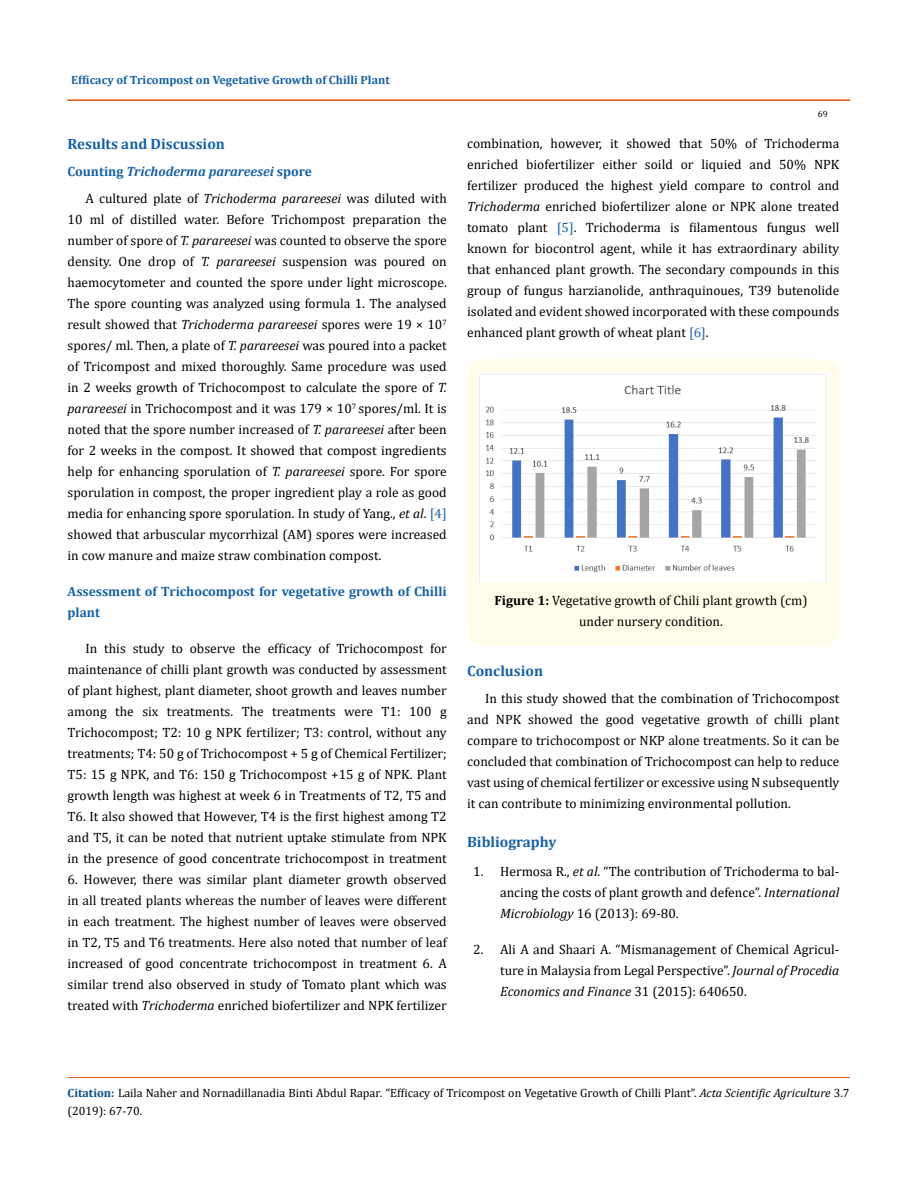
<style>
.page{position:relative;width:917px;height:1188px;background:#fff}
.page>*{position:absolute;margin:0;border:0;box-sizing:border-box;transform-origin:0 0}
.t1{font:700 15px "Cambria";color:#1560a6}
.t2{font:13.5px/21px "Cambria";color:#000;text-align:justify}
.t3{font:700 13.5px/21px "Cambria";color:#1560a6}
.t4{font:12px/18px "Cambria";color:#000}
.t5{font:700 12px "Cambria";color:#1560a6}
.t6{font:9px "Cambria";color:#000}
.s1{font-weight:700;color:#1560a6}
.s2{font-weight:700;font-style:italic;color:#1560a6}
.s3{font-style:italic}
.s4{color:#1560a6}
.s5{font-weight:700}
.s6{font-weight:700;color:#035089}
</style>
<div class="page">
<div style="left:467px;top:359px;width:372px;height:287px;background:#fffde9;border-radius:18px"></div>
<img style="left:477px;top:372px;width:352px;height:210px">
<hr style="left:68px;top:1077px;width:781px;height:1px;background:#e05d1a">
<div style="left:68px;top:100px;width:781px;height:1px;border:1px solid #e05d1a"></div>
<p class="t5" style="left:71px;top:71px;width:320px">Efficacy of Tricompost on Vegetative Growth of Chilli Plant</p>
<p class="t1" style="left:68px;top:134px;width:159px">Results and Discussion</p>
<p class="t2" style="left:86px;top:158px;width:363px;line-height:27px;text-indent:-18px"><span class="s1">Counting</span> <span class="s2">Trichoderma parareesei</span> <span class="s1">spore<br></span>A cultured plate of <span class="s3">Trichoderma parareesei</span> was diluted with</p>
<p class="t2" style="left:68px;top:209px;width:381px">10 ml of distilled water. Before Trichompost preparation the number of spore of <span class="s3">T. parareesei</span> was counted to observe the spore density. One drop of <span class="s3">T. parareesei</span> suspension was poured on haemocytometer and counted the spore under light microscope.<br>The spore counting was analyzed using formula 1. The analysed result showed that <span class="s3">Trichoderma parareesei</span> spores were 19 × 10<sup>7 </sup>spores/ ml. Then, a plate of <span class="s3">T. parareesei</span> was poured into a packet of Tricompost and mixed thoroughly. Same procedure was used in 2 weeks growth of Trichocompost to calculate the spore of <span class="s3">T. parareesei</span> in Trichocompost and it was 179 × 10<sup>7</sup> spores/ml. It is noted that the spore number increased of <span class="s3">T. parareesei</span> after been for 2 weeks in the compost. It showed that compost ingredients help for enhancing sporulation of <span class="s3">T. parareesei</span> spore. For spore sporulation in compost, the proper ingredient play a role as good media for enhancing spore sporulation. In study of Yang., <span class="s3">et al</span>. <span class="s4">[4] </span>showed that arbuscular mycorrhizal (AM) spores were increased in cow manure and maize straw combination compost.</p>
<p class="t3" style="left:68px;top:581px;width:381px">Assessment of Trichocompost for vegetative growth of Chilli plant</p>
<p class="t2" style="left:68px;top:638px;width:381px;text-indent:18px">In this study to observe the efficacy of Trichocompost for maintenance of chilli plant growth was conducted by assessment of plant highest, plant diameter, shoot growth and leaves number among the six treatments. The treatments were T1: 100 g Trichocompost; T2: 10 g NPK fertilizer; T3: control, without any treatments; T4: 50 g of Trichocompost + 5 g of Chemical Fertilizer; T5: 15 g NPK, and T6: 150 g Trichocompost +15 g of NPK. Plant growth length was highest at week 6 in Treatments of T2, T5 and T6. It also showed that However, T4 is the first highest among T2 and T5, it can be noted that nutrient uptake stimulate from NPK in the presence of good concentrate trichocompost in treatment</p>
<p class="t2" style="left:68px;top:869px;width:381px">6. However, there was similar plant diameter growth observed in all treated plants whereas the number of leaves were different in each treatment. The highest number of leaves were observed in T2, T5 and T6 treatments. Here also noted that number of leaf increased of good concentrate trichocompost in treatment 6. A similar trend also observed in study of Tomato plant which was treated with <span class="s3">Trichoderma</span> enriched biofertilizer and NPK fertilizer</p>
<p class="t6" style="left:817px;top:108px;width:11px">69</p>
<p class="t2" style="left:467px;top:133px;width:374px">combination, however, it showed that 50% of Trichoderma enriched biofertilizer either soild or liquied and 50% NPK fertilizer produced the highest yield compare to control and <span class="s3">Trichoderma</span> enriched biofertilizer alone or NPK alone treated tomato plant <span class="s4">[5]</span>. Trichoderma is filamentous fungus well known for biocontrol agent, while it has extraordinary ability that enhanced plant growth. The secondary compounds in this group of fungus harzianolide, anthraquinoues, T39 butenolide isolated and evident showed incorporated with these compounds enhanced plant growth of wheat plant <span class="s4">[6]</span>.</p>
<p class="t2" style="left:494px;top:589px;width:314px;text-align:center"><span class="s5">Figure 1:</span> Vegetative growth of Chili plant growth (cm) under nursery condition.</p>
<p class="t1" style="left:467px;top:660px;width:77px">Conclusion</p>
<p class="t2" style="left:467px;top:688px;width:374px;text-indent:18px">In this study showed that the combination of Trichocompost and NPK showed the good vegetative growth of chilli plant compare to trichocompost or NKP alone treatments. So it can be concluded that combination of Trichocompost can help to reduce vast using of chemical fertilizer or excessive using N subsequently it can contribute to minimizing environmental pollution.</p>
<p class="t1" style="left:467px;top:832px;width:91px">Bibliography</p>
<p class="t2" style="left:500px;top:861px;width:341px;text-indent:-27px">1. Hermosa R., <span class="s3">et al</span>. “The contribution of Trichoderma to bal&shy;ancing the costs of plant growth and defence”. <span class="s3">International Microbiology</span> 16 (2013): 69-80.</p>
<p class="t2" style="left:500px;top:939px;width:341px;text-indent:-27px">2. Ali A and Shaari A. “Mismanagement of Chemical Agricul&shy;ture in Malaysia from Legal Perspective”. <span class="s3">Journal of Procedia Economics and Finance</span> 31 (2015): 640650.</p>
<p class="t4" style="left:67px;top:1084px;width:783px"><span class="s6">Citation:</span> Laila Naher and Nornadillanadia Binti Abdul Rapar<span class="s3">.</span> “Efficacy of Tricompost on Vegetative Growth of Chilli Plant”. <span class="s3">Acta Scientific Agriculture</span> 3.7 (2019): 67-70.</p>
</div>
